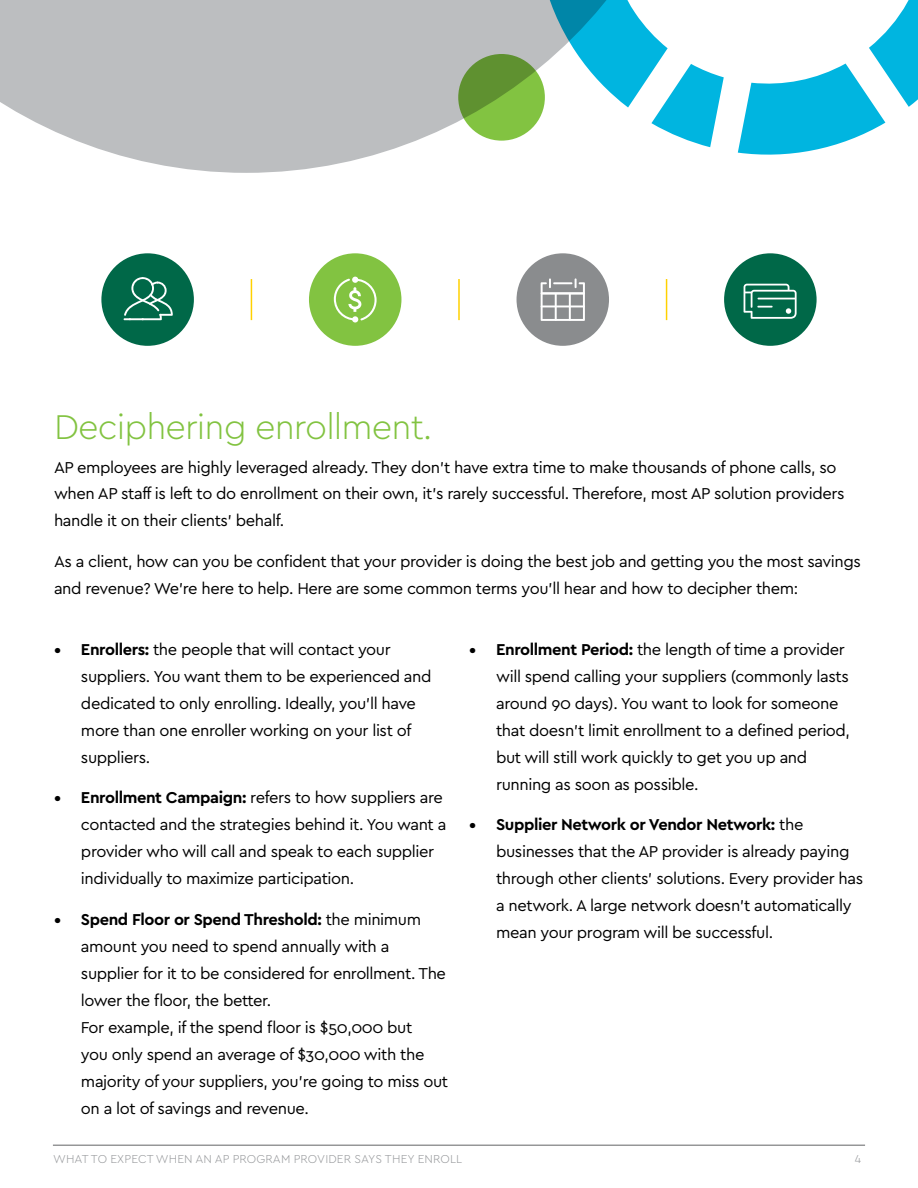
<style>
.page{position:relative;width:918px;height:1188px;background:#fff}
.page>*{position:absolute;margin:0;border:0;box-sizing:border-box;transform-origin:0 0}
.t1{font:300 36px "Cera";letter-spacing:-.025em;color:#82c341}
.t2{font:16.5px/27px "Cera";letter-spacing:-.025em;color:#000}
.t3{font:300 12px "Cera";letter-spacing:.01em;color:#939598}
.s1{font-weight:700}
</style>
<div class="page">
<hr style="left:53px;top:1145px;width:812px;height:1px;background:#636466">
<svg style="left:0;top:0;width:537px;height:173px;fill:#bcbec0"></svg>
<svg style="left:458px;top:54px;width:87px;height:87px;fill:#82be41"></svg>
<div style="left:101px;top:253px;width:93px;height:93px;background:#006848;border-radius:50%"></div>
<svg style="left:124px;top:277px;width:49px;height:43px"></svg>
<div style="left:309px;top:253px;width:92px;height:93px;background:#82c341;border-radius:50%"></div>
<div style="left:352px;top:316px;width:6px;height:7px;background:#fff;border-radius:50%"></div>
<svg style="left:334px;top:277px;width:43px;height:43px"></svg>
<div style="left:517px;top:253px;width:92px;height:93px;background:#8a8c8e;border-radius:50%"></div>
<svg style="left:541px;top:278px;width:44px;height:43px"></svg>
<hr style="left:555px;top:293px;width:2px;height:28px;background:#fff">
<hr style="left:569px;top:293px;width:2px;height:28px;background:#fff">
<hr style="left:541px;top:305px;width:44px;height:2px;background:#fff">
<div style="left:724px;top:253px;width:93px;height:93px;background:#006848;border-radius:50%"></div>
<svg style="left:744px;top:284px;width:53px;height:35px"></svg>
<hr style="left:251px;top:279px;width:1px;height:41px;background:#ffd100">
<hr style="left:458px;top:279px;width:2px;height:41px;background:#ffd100">
<hr style="left:666px;top:279px;width:1px;height:41px;background:#ffd100">
<svg style="left:537px;top:0;width:381px;height:154px"></svg>
<h1 class="t1" style="left:54px;top:403px;width:380px">Deciphering enrollment.</h1>
<p class="t2" style="left:54px;top:453px;width:792px">AP employees are highly leveraged already. They don’t have extra time to make thousands of phone calls, so when AP staff is left to do enrollment on their own, it’s rarely successful. Therefore, most AP solution providers handle it on their clients’ behalf.</p>
<p class="t2" style="left:54px;top:547px;width:809px">As a client, how can you be confident that your provider is doing the best job and getting you the most savings and revenue? We’re here to help. Here are some common terms you’ll hear and how to decipher them:</p>
<p class="t2" style="left:81px;top:635px;width:352px;text-indent:-27px"><span class="s1">• Enrollers:</span> the people that will contact your suppliers. You want them to be experienced and dedicated to only enrolling. Ideally, you’ll have more than one enroller working on your list of suppliers.</p>
<p class="t2" style="left:81px;top:783px;width:367px;text-indent:-27px"><span class="s1">• Enrollment Campaign:</span> refers to how suppliers are contacted and the strategies behind it. You want a provider who will call and speak to each supplier individually to maximize participation.</p>
<p class="t2" style="left:81px;top:905px;width:369px;text-indent:-27px"><span class="s1">• Spend Floor or Spend Threshold:</span> the minimum amount you need to spend annually with a supplier for it to be considered for enrollment. The lower the floor, the better.<br>For example, if the spend floor is $50,000 but<br>you only spend an average of $30,000 with the majority of your suppliers, you’re going to miss out on a lot of savings and revenue.</p>
<p class="t2" style="left:496px;top:635px;width:355px;text-indent:-27px"><span class="s1">• Enrollment Period:</span> the length of time a provider will spend calling your suppliers (commonly lasts around 90 days). You want to look for someone that doesn’t limit enrollment to a defined period, but will still work quickly to get you up and running as soon as possible.</p>
<p class="t2" style="left:496px;top:810px;width:369px;text-indent:-27px"><span class="s1">• Supplier Network or Vendor Network:</span> the businesses that the AP provider is already paying through other clients’ solutions. Every provider has a network. A large network doesn’t automatically mean your program will be successful.</p>
<p class="t3" style="left:53px;top:1151px;width:411px">WHAT TO EXPECT WHEN AN AP PROGRAM PROVIDER SAYS THEY ENROLL</p>
<p class="t3" style="left:855px;top:1151px;width:8px">4</p>
</div>
